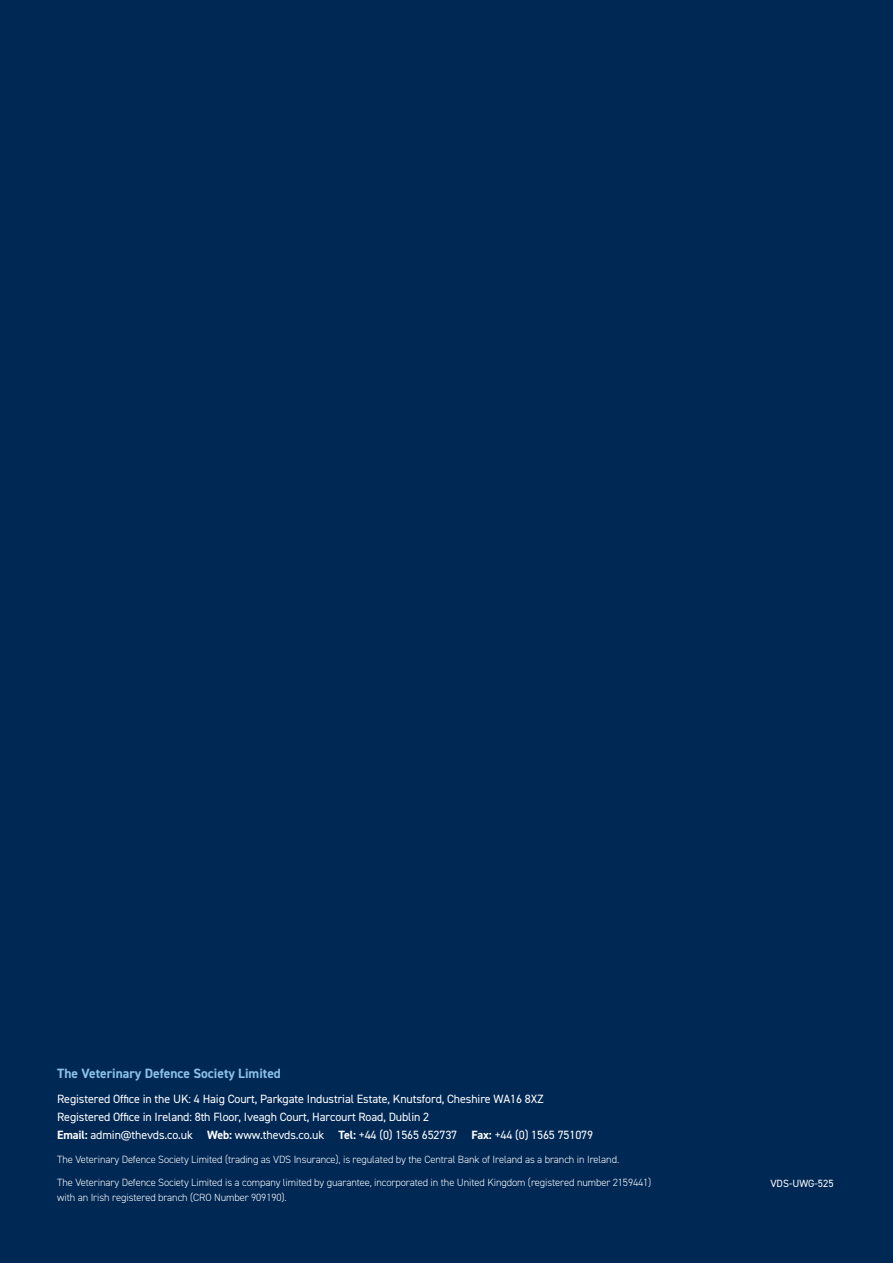
<style>
.page{position:relative;width:893px;height:1263px;background:#002855}
.page>*{position:absolute;margin:0;border:0;box-sizing:border-box;transform-origin:0 0}
.t1{font:700 13.5px "DIN2014";color:#8ac0ea}
.t2{font:12px "DIN2014";letter-spacing:-.01em;color:#fff}
.t3{font:300 10.5px/15px "DIN2014";letter-spacing:-.01em;color:#fff}
.t4{font:10.5px "DIN2014";color:#fff}
.s1{font-weight:700}
</style>
<div class="page">
<p class="t1" style="left:57px;top:1064px;width:225px">The Veterinary Defence Society Limited</p>
<p class="t2" style="left:57px;top:1092px;width:488px">Registered Office in the UK: 4 Haig Court, Parkgate Industrial Estate, Knutsford, Cheshire WA16 8XZ</p>
<p class="t2" style="left:57px;top:1110px;width:373px">Registered Office in Ireland: 8th Floor, Iveagh Court, Harcourt Road, Dublin 2</p>
<p class="t2" style="left:57px;top:1128px;width:537px"><span class="s1">Email:</span> admin@thevds.co.uk <span class="s1">Web:</span> www.thevds.co.uk <span class="s1">Tel:</span> +44 (0) 1565 652737 <span class="s1">Fax:</span> +44 (0) 1565 751079</p>
<p class="t3" style="left:57px;top:1152px;width:563px">The Veterinary Defence Society Limited (trading as VDS Insurance), is regulated by the Central Bank of Ireland as a branch in Ireland.</p>
<p class="t3" style="left:57px;top:1175px;width:596px">The Veterinary Defence Society Limited is a company limited by guarantee, incorporated in the United Kingdom (registered number 2159441) with an Irish registered branch (CRO Number 909190).</p>
<p class="t4" style="left:770px;top:1177px;width:65px">VDS-UWG-525</p>
</div>
